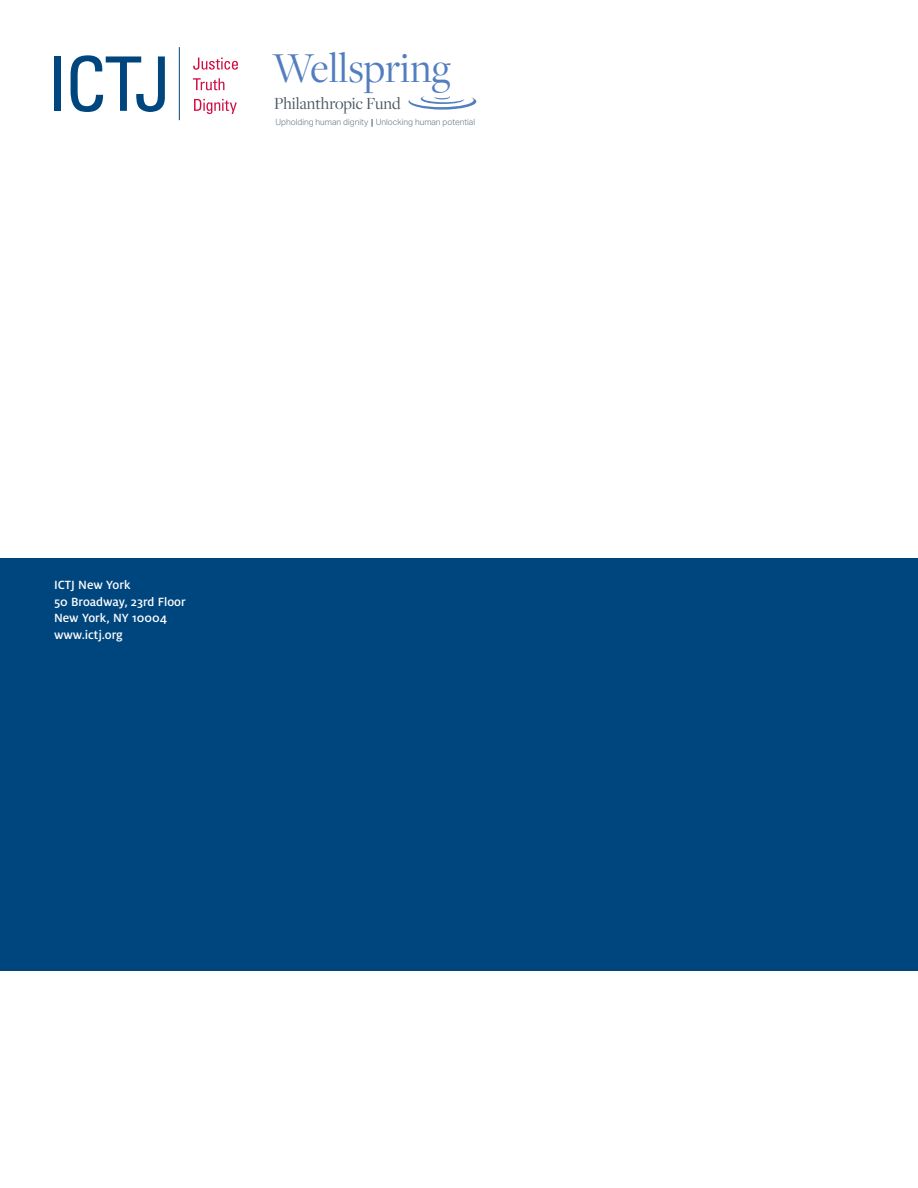
<style>
.page{position:relative;width:918px;height:1188px;background:#fff}
.page>*{position:absolute;margin:0;border:0;box-sizing:border-box;transform-origin:0 0}
.t1{font:44.25px "Freight Disp Pro";color:#537dbf}
.t2{font:17.7px "Freight Disp Pro";color:#45555f}
.Back_Cover_-_Address{font:500 13.2px "Milo OT";color:#fff}
.t3{font:300 8.7px "Aktiv Grotesk";color:#617481}
</style>
<div class="page">
<div style="left:0;top:558px;width:918px;height:413px;background:#00467e"></div>
<div style="left:54px;top:56px;width:7px;height:55px;background:#00467e"></div>
<svg style="left:71px;top:55px;width:94px;height:57px"></svg>
<hr style="left:179px;top:47px;width:1px;height:73px;background:#00467e">
<svg style="left:193px;top:58px;width:45px;height:12px"></svg>
<svg style="left:193px;top:78px;width:31px;height:12px"></svg>
<svg style="left:194px;top:99px;width:43px;height:15px"></svg>
<svg style="left:409px;top:96px;width:67px;height:14px"></svg>
<p class="t1" style="left:273px;top:39px;width:180px">Wellspring</p>
<p class="t2" style="left:274px;top:92px;width:128px">Philanthropic Fund</p>
<p class="t3" style="left:275px;top:117px;width:201px">Upholding human dignity Unlocking human potential</p>
<p class="Back_Cover_-_Address" style="left:54px;top:578px;width:78px">ICTJ New York</p>
<p class="Back_Cover_-_Address" style="left:54px;top:594px;width:133px">50 Broadway, 23rd Floor</p>
<p class="Back_Cover_-_Address" style="left:54px;top:611px;width:115px">New York, NY 10004</p>
<p class="Back_Cover_-_Address" style="left:54px;top:627px;width:70px">www.ictj.org</p>
</div>
